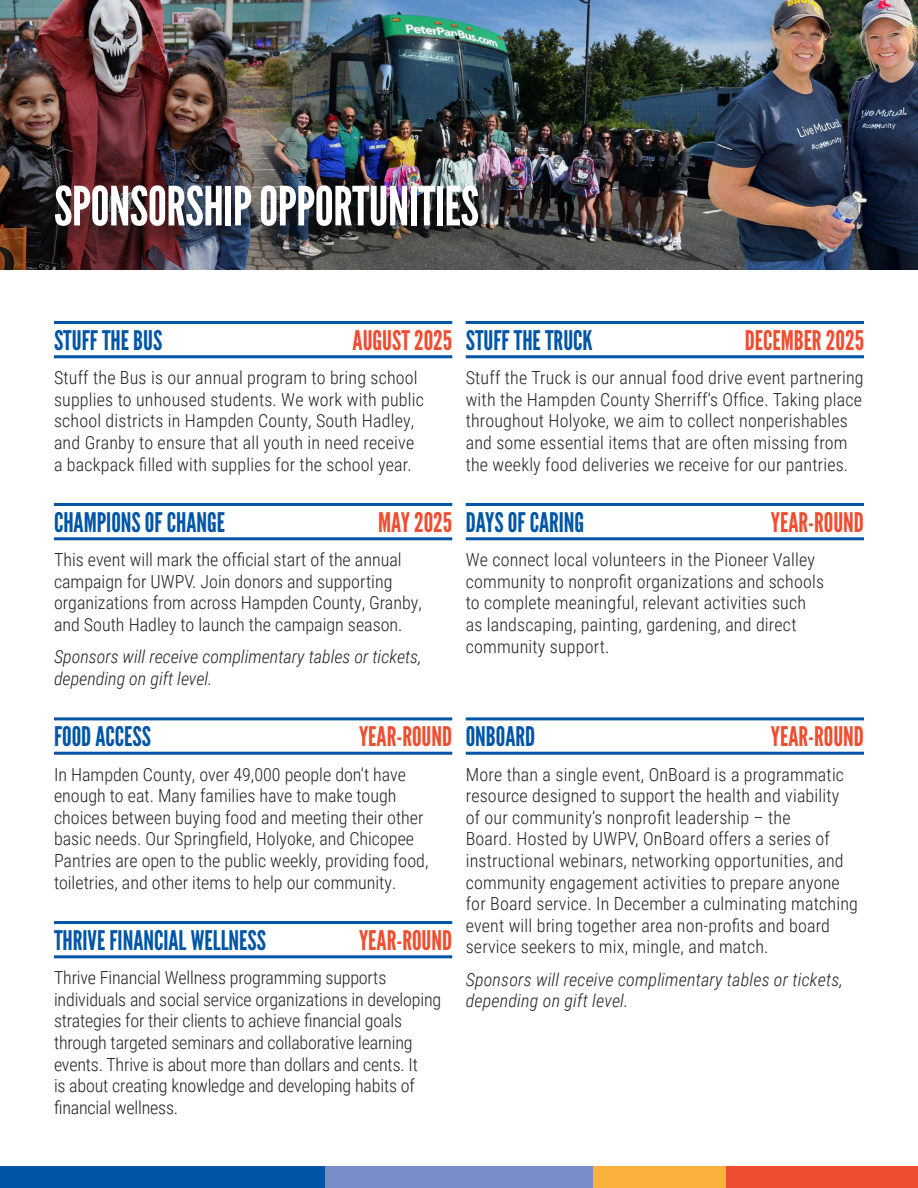
<style>
.page{position:relative;width:918px;height:1188px;background:#fff}
.page>*{position:absolute;margin:0;border:0;box-sizing:border-box;transform-origin:0 0}
.t1{font:54px "League Gothic";letter-spacing:-.01em;color:#fff}
.t2{font:27px "League Gothic";color:#0155a7}
.t3{font:27px "League Gothic";color:#ef4d30}
.t4{font:300 18px/21.6px "Roboto Condensed";letter-spacing:.01em;color:#231f20}
.t5{font:300 18px/21.6px "Roboto Condensed";letter-spacing:-.01em;color:#231f20}
.t6{font:italic 300 18px/21.6px "Roboto Condensed";color:#231f20}
</style>
<div class="page">
<img style="left:0;top:0;width:918px;height:270px">
<div style="left:49px;top:190px;width:439px;height:57px;background:#231f20;opacity:.48"></div>
<hr style="left:54px;top:321px;width:398px;height:3px;background:#0155a7">
<hr style="left:54px;top:355px;width:398px;height:3px;background:#0155a7">
<hr style="left:466px;top:321px;width:398px;height:3px;background:#0155a7">
<hr style="left:466px;top:355px;width:398px;height:3px;background:#0155a7">
<hr style="left:466px;top:503px;width:398px;height:3px;background:#0155a7">
<hr style="left:466px;top:537px;width:398px;height:3px;background:#0155a7">
<hr style="left:54px;top:503px;width:398px;height:3px;background:#0155a7">
<hr style="left:54px;top:537px;width:398px;height:3px;background:#0155a7">
<hr style="left:466px;top:717px;width:398px;height:3px;background:#0155a7">
<hr style="left:466px;top:752px;width:398px;height:3px;background:#0155a7">
<hr style="left:54px;top:717px;width:398px;height:3px;background:#0155a7">
<hr style="left:54px;top:752px;width:398px;height:3px;background:#0155a7">
<hr style="left:54px;top:921px;width:398px;height:3px;background:#0155a7">
<hr style="left:54px;top:955px;width:398px;height:3px;background:#0155a7">
<div style="left:0;top:1166px;width:325px;height:22px;background:#0155a7"></div>
<div style="left:325px;top:1166px;width:268px;height:22px;background:#788dc7"></div>
<div style="left:593px;top:1166px;width:134px;height:22px;background:#fbb13d"></div>
<div style="left:727px;top:1166px;width:191px;height:22px;background:#ef4d30"></div>
<p class="t1" style="left:54px;top:174px;width:427px">SPONSORSHIP OPPORTUNITIES</p>
<p class="t2" style="left:54px;top:324px;width:110px">STUFF THE BUS</p>
<p class="t3" style="left:353px;top:324px;width:101px">AUGUST 2025</p>
<p class="t4" style="left:54px;top:366px;width:371px">Stuff the Bus is our annual program to bring school supplies to unhoused students. We work with public school districts in Hampden County, South Hadley, and Granby to ensure that all youth in need receive a backpack filled with supplies for the school year.</p>
<p class="t2" style="left:54px;top:506px;width:173px">CHAMPIONS OF CHANGE</p>
<p class="t3" style="left:378px;top:506px;width:76px">MAY 2025</p>
<p class="t4" style="left:54px;top:548px;width:369px">This event will mark the official start of the annual campaign for UWPV. Join donors and supporting organizations from across Hampden County, Granby, and South Hadley to launch the campaign season.</p>
<p class="t6" style="left:54px;top:646px;width:369px">Sponsors will receive complimentary tables or tickets, depending on gift level.</p>
<p class="t2" style="left:466px;top:324px;width:128px">STUFF THE TRUCK</p>
<p class="t3" style="left:745px;top:324px;width:121px">DECEMBER 2025</p>
<p class="t4" style="left:466px;top:366px;width:399px">Stuff the Truck is our annual food drive event partnering with the Hampden County Sherriff’s Office. Taking place throughout Holyoke, we aim to collect nonperishables and some essential items that are often missing from the weekly food deliveries we receive for our pantries.</p>
<p class="t2" style="left:466px;top:506px;width:120px">DAYS OF CARING</p>
<p class="t3" style="left:771px;top:506px;width:95px">YEAR-ROUND</p>
<p class="t4" style="left:466px;top:548px;width:360px">We connect local volunteers in the Pioneer Valley community to nonprofit organizations and schools to complete meaningful, relevant activities such as landscaping, painting, gardening, and direct community support.</p>
<p class="t2" style="left:54px;top:720px;width:99px">FOOD ACCESS</p>
<p class="t3" style="left:359px;top:720px;width:95px">YEAR-ROUND</p>
<p class="t4" style="left:54px;top:763px;width:376px">In Hampden County, over 49,000 people don’t have enough to eat. Many families have to make tough choices between buying food and meeting their other basic needs. Our Springfield, Holyoke, and Chicopee Pantries are open to the public weekly, providing food, toiletries, and other items to help our community.</p>
<p class="t2" style="left:54px;top:924px;width:214px">THRIVE FINANCIAL WELLNESS</p>
<p class="t3" style="left:359px;top:924px;width:95px">YEAR-ROUND</p>
<p class="t5" style="left:54px;top:966px;width:389px">Thrive Financial Wellness programming supports individuals and social service organizations in developing strategies for their clients to achieve financial goals through targeted seminars and collaborative learning events. Thrive is about more than dollars and cents. It<br>is about creating knowledge and developing habits of financial wellness.</p>
<p class="t2" style="left:466px;top:720px;width:71px">ONBOARD</p>
<p class="t3" style="left:771px;top:720px;width:95px">YEAR-ROUND</p>
<p class="t4" style="left:466px;top:763px;width:394px">More than a single event, OnBoard is a programmatic resource designed to support the health and viability of our community’s nonprofit leadership – the<br>Board. Hosted by UWPV, OnBoard offers a series of instructional webinars, networking opportunities, and community engagement activities to prepare anyone for Board service. In December a culminating matching event will bring together area non-profits and board service seekers to mix, mingle, and match.</p>
<p class="t6" style="left:466px;top:968px;width:379px">Sponsors will receive complimentary tables or tickets, depending on gift level.</p>
</div>
